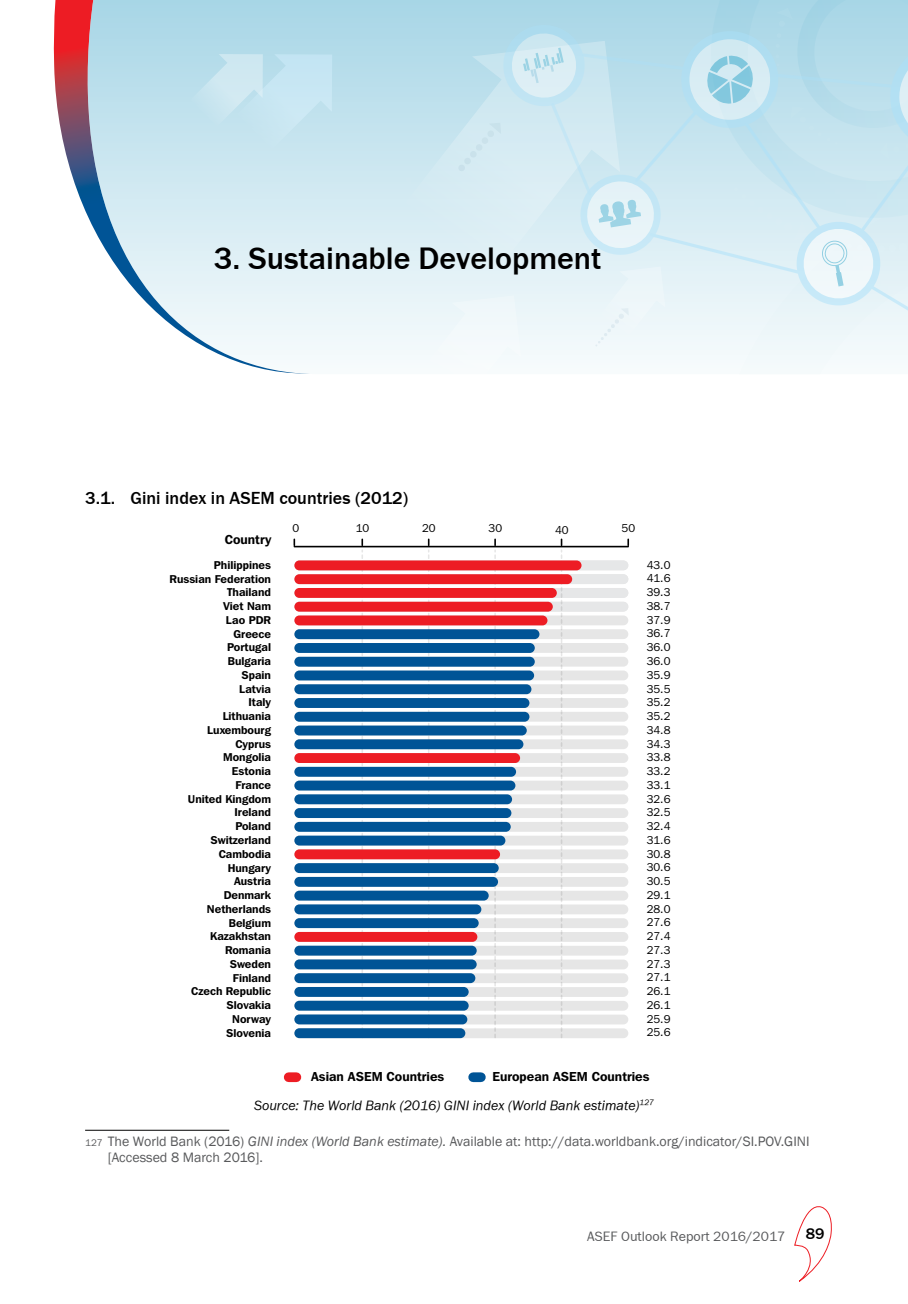
<style>
.page{position:relative;width:908px;height:1304px;background:#fff}
.page>*{position:absolute;margin:0;border:0;box-sizing:border-box;transform-origin:0 0}
.t1{font:700 32px "Franklin Gothic";color:#000}
.t2{font:700 18px "Franklin Gothic";color:#000}
.t3{font:700 16px "Franklin Gothic";color:#000}
.t4{font:14px/16px "Franklin Gothic";color:#58595b}
.t5{font:italic 14px "Franklin Gothic";color:#000}
.t6{font:14px "Franklin Gothic";color:#58595b}
.t7{font:600 13px "Franklin Gothic IT Cby BT";color:#000}
.t8{font:600 11.4px/13.8px "Franklin Gothic IT Cby BT";color:#000;text-align:right}
.t9{font:11.4px/13.8px "Franklin Gothic IT Cby BT";color:#000;text-align:justify}
.s1{font-size:10px}
.s2{font-style:italic}
</style>
<div class="page">
<svg style="left:53px;top:0;width:30px;height:205px"></svg>
<svg style="left:83px;top:0;width:336px;height:374px"></svg>
<svg style="left:190px;top:54px;width:142px;height:95px;background:#c5e4ef"></svg>
<svg style="left:404px;top:41px;width:15px;height:233px;background:#cae5ef"></svg>
<svg style="left:419px;top:0;width:488px;height:368px;background:#d0e9f2"></svg>
<svg style="left:794px;top:1206px;width:38px;height:76px"></svg>
<div style="left:294px;top:615px;width:334px;height:10px;background:#e6e6e6;border-radius:5px"></div>
<div style="left:294px;top:629px;width:334px;height:10px;background:#e6e6e6;border-radius:5px"></div>
<div style="left:294px;top:643px;width:334px;height:10px;background:#e6e6e6;border-radius:5px"></div>
<div style="left:294px;top:657px;width:334px;height:10px;background:#e6e6e6;border-radius:5px"></div>
<div style="left:294px;top:670px;width:334px;height:10px;background:#e6e6e6;border-radius:5px"></div>
<div style="left:294px;top:684px;width:334px;height:10px;background:#e6e6e6;border-radius:5px"></div>
<div style="left:294px;top:698px;width:334px;height:10px;background:#e6e6e6;border-radius:5px"></div>
<div style="left:294px;top:712px;width:334px;height:10px;background:#e6e6e6;border-radius:5px"></div>
<div style="left:294px;top:726px;width:334px;height:9px;background:#e6e6e6;border-radius:5px"></div>
<div style="left:294px;top:739px;width:334px;height:10px;background:#e6e6e6;border-radius:5px"></div>
<div style="left:294px;top:753px;width:334px;height:10px;background:#e6e6e6;border-radius:5px"></div>
<div style="left:294px;top:767px;width:334px;height:10px;background:#e6e6e6;border-radius:5px"></div>
<div style="left:294px;top:781px;width:334px;height:9px;background:#e6e6e6;border-radius:5px"></div>
<div style="left:294px;top:794px;width:334px;height:10px;background:#e6e6e6;border-radius:5px"></div>
<div style="left:294px;top:808px;width:334px;height:10px;background:#e6e6e6;border-radius:5px"></div>
<div style="left:294px;top:822px;width:334px;height:10px;background:#e6e6e6;border-radius:5px"></div>
<div style="left:294px;top:836px;width:334px;height:10px;background:#e6e6e6;border-radius:5px"></div>
<div style="left:294px;top:849px;width:334px;height:10px;background:#e6e6e6;border-radius:5px"></div>
<div style="left:294px;top:863px;width:334px;height:10px;background:#e6e6e6;border-radius:5px"></div>
<div style="left:294px;top:877px;width:334px;height:10px;background:#e6e6e6;border-radius:5px"></div>
<div style="left:294px;top:891px;width:334px;height:10px;background:#e6e6e6;border-radius:5px"></div>
<div style="left:294px;top:904px;width:334px;height:10px;background:#e6e6e6;border-radius:5px"></div>
<div style="left:294px;top:918px;width:334px;height:10px;background:#e6e6e6;border-radius:5px"></div>
<div style="left:294px;top:932px;width:334px;height:10px;background:#e6e6e6;border-radius:5px"></div>
<div style="left:294px;top:946px;width:334px;height:10px;background:#e6e6e6;border-radius:5px"></div>
<div style="left:294px;top:959px;width:334px;height:10px;background:#e6e6e6;border-radius:5px"></div>
<div style="left:294px;top:973px;width:334px;height:10px;background:#e6e6e6;border-radius:5px"></div>
<div style="left:294px;top:987px;width:334px;height:10px;background:#e6e6e6;border-radius:5px"></div>
<div style="left:294px;top:1001px;width:334px;height:10px;background:#e6e6e6;border-radius:5px"></div>
<div style="left:294px;top:1015px;width:334px;height:9px;background:#e6e6e6;border-radius:5px"></div>
<div style="left:294px;top:1028px;width:334px;height:10px;background:#e6e6e6;border-radius:5px"></div>
<div style="left:299px;top:560px;width:324px;height:10px;background:#e6e7e8"></div>
<div style="left:299px;top:574px;width:324px;height:10px;background:#e6e7e8"></div>
<div style="left:299px;top:588px;width:324px;height:10px;background:#e6e7e8"></div>
<div style="left:299px;top:602px;width:324px;height:10px;background:#e6e7e8"></div>
<hr style="left:294px;top:546px;width:334px;height:1px;background:#000">
<svg style="left:293px;top:539px;width:2px;height:6px"></svg>
<svg style="left:361px;top:539px;width:2px;height:489px"></svg>
<svg style="left:427px;top:539px;width:2px;height:489px"></svg>
<svg style="left:494px;top:539px;width:1px;height:499px"></svg>
<svg style="left:560px;top:539px;width:2px;height:499px"></svg>
<div style="left:294px;top:560px;width:287px;height:10px;background:#ed1d24;border-radius:5px"></div>
<div style="left:294px;top:574px;width:278px;height:10px;background:#ed1d24;border-radius:5px"></div>
<div style="left:294px;top:588px;width:262px;height:10px;background:#ed1d24;border-radius:5px"></div>
<div style="left:294px;top:602px;width:258px;height:10px;background:#ed1d24;border-radius:5px"></div>
<div style="left:294px;top:615px;width:253px;height:10px;background:#ed1d24;border-radius:5px"></div>
<div style="left:294px;top:629px;width:245px;height:10px;background:#005496;border-radius:5px"></div>
<div style="left:294px;top:643px;width:240px;height:10px;background:#005496;border-radius:5px"></div>
<div style="left:294px;top:657px;width:240px;height:10px;background:#005496;border-radius:5px"></div>
<div style="left:294px;top:671px;width:240px;height:9px;background:#005496;border-radius:5px"></div>
<div style="left:294px;top:684px;width:237px;height:10px;background:#005496;border-radius:5px"></div>
<div style="left:294px;top:698px;width:235px;height:10px;background:#005496;border-radius:5px"></div>
<div style="left:294px;top:712px;width:235px;height:10px;background:#005496;border-radius:5px"></div>
<div style="left:294px;top:726px;width:232px;height:9px;background:#005496;border-radius:5px"></div>
<div style="left:294px;top:739px;width:229px;height:10px;background:#005496;border-radius:5px"></div>
<div style="left:294px;top:753px;width:226px;height:10px;background:#ed1d24;border-radius:5px"></div>
<div style="left:294px;top:767px;width:222px;height:10px;background:#005496;border-radius:5px"></div>
<div style="left:294px;top:781px;width:221px;height:9px;background:#005496;border-radius:5px"></div>
<div style="left:294px;top:794px;width:218px;height:10px;background:#005496;border-radius:5px"></div>
<div style="left:294px;top:808px;width:217px;height:10px;background:#005496;border-radius:5px"></div>
<div style="left:294px;top:822px;width:216px;height:10px;background:#005496;border-radius:5px"></div>
<div style="left:294px;top:836px;width:211px;height:10px;background:#005496;border-radius:5px"></div>
<div style="left:294px;top:849px;width:206px;height:10px;background:#ed1d24;border-radius:5px"></div>
<div style="left:294px;top:863px;width:204px;height:10px;background:#005496;border-radius:5px"></div>
<div style="left:294px;top:877px;width:204px;height:10px;background:#005496;border-radius:5px"></div>
<div style="left:294px;top:891px;width:194px;height:10px;background:#005496;border-radius:5px"></div>
<div style="left:294px;top:904px;width:187px;height:10px;background:#005496;border-radius:5px"></div>
<div style="left:294px;top:918px;width:184px;height:10px;background:#005496;border-radius:5px"></div>
<div style="left:294px;top:932px;width:183px;height:10px;background:#ed1d24;border-radius:5px"></div>
<div style="left:294px;top:946px;width:182px;height:10px;background:#005496;border-radius:5px"></div>
<div style="left:294px;top:959px;width:182px;height:10px;background:#005496;border-radius:5px"></div>
<div style="left:294px;top:973px;width:181px;height:10px;background:#005496;border-radius:5px"></div>
<div style="left:294px;top:987px;width:174px;height:10px;background:#005496;border-radius:5px"></div>
<div style="left:294px;top:1001px;width:174px;height:10px;background:#005496;border-radius:5px"></div>
<div style="left:294px;top:1014px;width:173px;height:10px;background:#005496;border-radius:5px"></div>
<div style="left:294px;top:1028px;width:171px;height:10px;background:#005496;border-radius:5px"></div>
<div style="left:473px;top:1072px;width:7px;height:10px;background:#005496"></div>
<div style="left:288px;top:1072px;width:8px;height:10px;background:#ed1d24"></div>
<hr style="left:85px;top:1130px;width:144px;height:1px;background:#000">
<h1 class="t1" style="left:214px;top:240px;width:389px">3. Sustainable Development</h1>
<h2 class="t2" style="left:85px;top:488px;width:324px">3.1. Gini index in ASEM countries (2012)</h2>
<p class="t7" style="left:225px;top:532px;width:48px">Country</p>
<p class="t9" style="left:292px;top:521px;width:8px">0</p>
<p class="t9" style="left:355px;top:521px;width:15px">10</p>
<p class="t9" style="left:422px;top:521px;width:15px">20</p>
<p class="t9" style="left:488px;top:521px;width:15px">30</p>
<p class="t9" style="left:555px;top:523px;width:15px">40</p>
<p class="t9" style="left:621px;top:521px;width:15px">50</p>
<p class="t8" style="left:169px;top:558px;width:103px">Philippines<br>Russian Federation<br>Thailand<br>Viet Nam<br>Lao PDR<br>Greece<br>Portugal<br>Bulgaria<br>Spain<br>Latvia<br>Italy<br>Lithuania<br>Luxembourg<br>Cyprus<br>Mongolia<br>Estonia<br>France<br>United Kingdom<br>Ireland<br>Poland<br>Switzerland<br>Cambodia<br>Hungary<br>Austria<br>Denmark<br>Netherlands<br>Belgium<br>Kazakhstan<br>Romania<br>Sweden<br>Finland<br>Czech Republic<br>Slovakia<br>Norway<br>Slovenia</p>
<p class="t9" style="left:646px;top:558px;width:25px">43.0<br>41.6<br>39.3<br>38.7<br>37.9<br>36.7<br>36.0<br>36.0<br>35.9<br>35.5<br>35.2<br>35.2<br>34.8<br>34.3<br>33.8<br>33.2<br>33.1<br>32.6<br>32.5<br>32.4<br>31.6<br>30.8<br>30.6<br>30.5<br>29.1<br>28.0<br>27.6<br>27.4<br>27.3<br>27.3<br>27.1<br>26.1<br>26.1<br>25.9<br>25.6</p>
<p class="t7" style="left:311px;top:1068px;width:135px">Asian ASEM Countries</p>
<p class="t7" style="left:492px;top:1068px;width:158px">European ASEM Countries</p>
<p class="t5" style="left:254px;top:1097px;width:401px">Source: The World Bank (2016) GINI index (World Bank estimate)<sup>127</sup></p>
<p class="t4" style="left:108px;top:1134px;width:703px;text-indent:-23px"><span class="s1">127</span> The World Bank (2016) <span class="s2">GINI index (World Bank estimate).</span> Available at: http://data.worldbank.org/indicator/SI.POV.GINI [Accessed 8 March 2016].</p>
<p class="t6" style="left:587px;top:1229px;width:200px">ASEF Outlook Report 2016/2017</p>
<h3 class="t3" style="left:805px;top:1225px;width:20px">89</h3>
</div>
